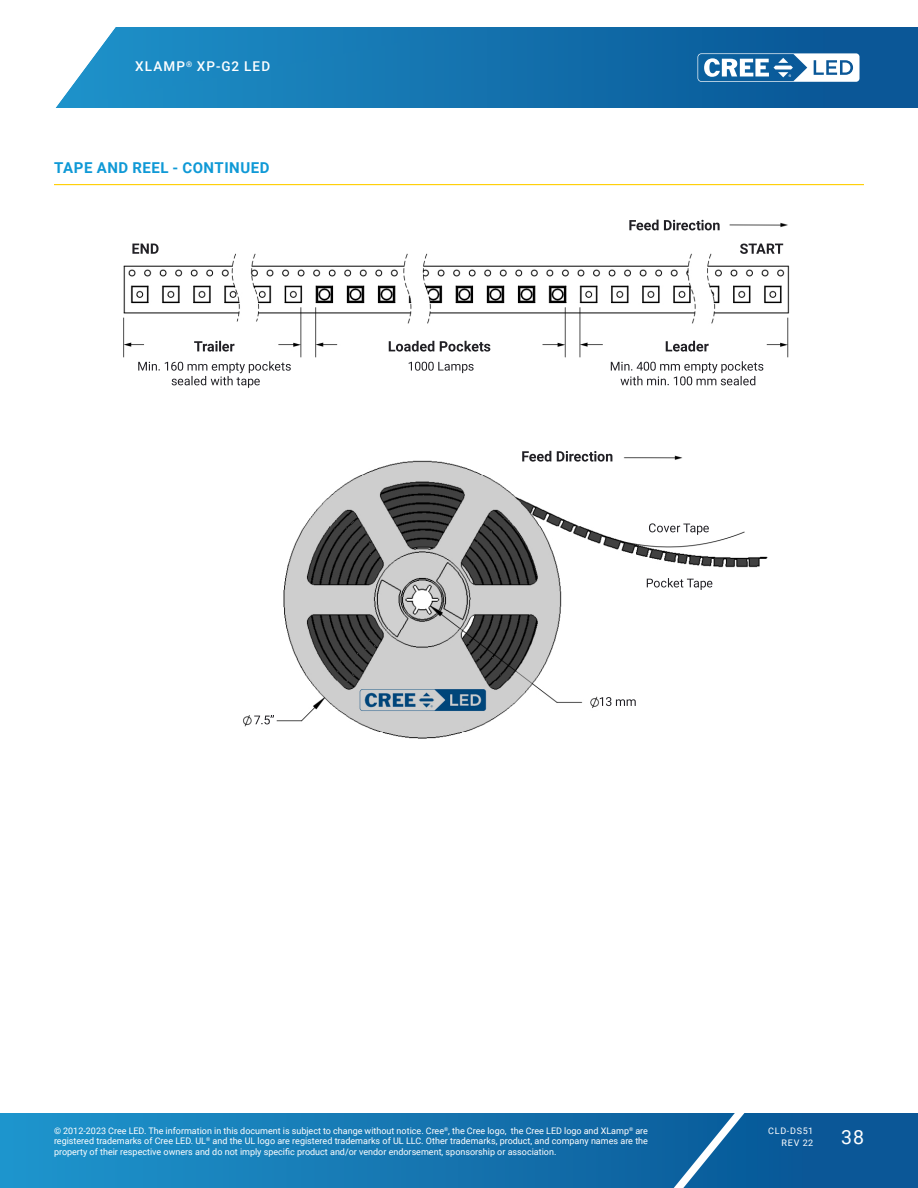
<style>
.page{position:relative;width:918px;height:1188px;background:#fff}
.page>*{position:absolute;margin:0;border:0;box-sizing:border-box;transform-origin:0 0}
.t1{font:19.5px "Roboto";color:#fff}
.t2{font:700 15px "Roboto";letter-spacing:.035em;color:#0f99d6}
.t3{font:500 13.5px "Roboto";letter-spacing:.085em;color:#fff}
.t4{font:9px/10.8px "Roboto";color:#fff;text-align:justify}
.t5{font:9px/12px "Roboto";letter-spacing:.085em;color:#fff;text-align:right}
</style>
<div class="page">
<img style="left:0;top:1113px;width:918px;height:75px">
<svg style="left:644px;top:1113px;width:117px;height:75px;background:#1d6ca5"></svg>
<svg style="left:85px;top:27px;width:833px;height:81px;background:#1573ae"></svg>
<img style="left:55px;top:68px;width:30px;height:40px">
<svg style="left:698px;top:53px;width:162px;height:29px"></svg>
<hr style="left:54px;top:184px;width:810px;height:1px;background:#ffce00">
<img style="left:123px;top:219px;width:667px;height:520px">
<img style="left:254px;top:715px;width:20px;height:9px">
<img style="left:600px;top:697px;width:36px;height:9px">
<img style="left:649px;top:523px;width:60px;height:12px">
<img style="left:647px;top:578px;width:65px;height:12px">
<img style="left:132px;top:244px;width:27px;height:10px">
<img style="left:740px;top:244px;width:43px;height:10px">
<img style="left:629px;top:220px;width:75px;height:10px">
<img style="left:522px;top:451px;width:74px;height:11px">
<img style="left:194px;top:341px;width:40px;height:11px">
<img style="left:138px;top:362px;width:90px;height:9px">
<img style="left:389px;top:341px;width:74px;height:11px">
<img style="left:409px;top:362px;width:65px;height:11px">
<img style="left:666px;top:341px;width:43px;height:11px">
<img style="left:611px;top:362px;width:89px;height:9px">
<h3 class="t3" style="left:135px;top:59px;width:136px">XLAMP<sup>®</sup> XP-G2 LED</h3>
<h2 class="t2" style="left:54px;top:161px;width:217px">TAPE AND REEL - CONTINUED</h2>
<p class="t4" style="left:54px;top:1126px;width:596px">© 2012-2023 Cree LED. The information in this document is subject to change without notice. Cree<sup>®</sup>, the Cree logo, the Cree LED logo and XLamp<sup>®</sup> are registered trademarks of Cree LED. UL<sup>®</sup> and the UL logo are registered trademarks of UL LLC. Other trademarks, product, and company names are the property of their respective owners and do not imply speci昀椀c product and/or vendor endorsement, sponsorship or association.</p>
<p class="t5" style="left:768px;top:1125px;width:47px">CLD-DS51<br>REV 22</p>
<h1 class="t1" style="left:841px;top:1123px;width:24px">38</h1>
</div>
